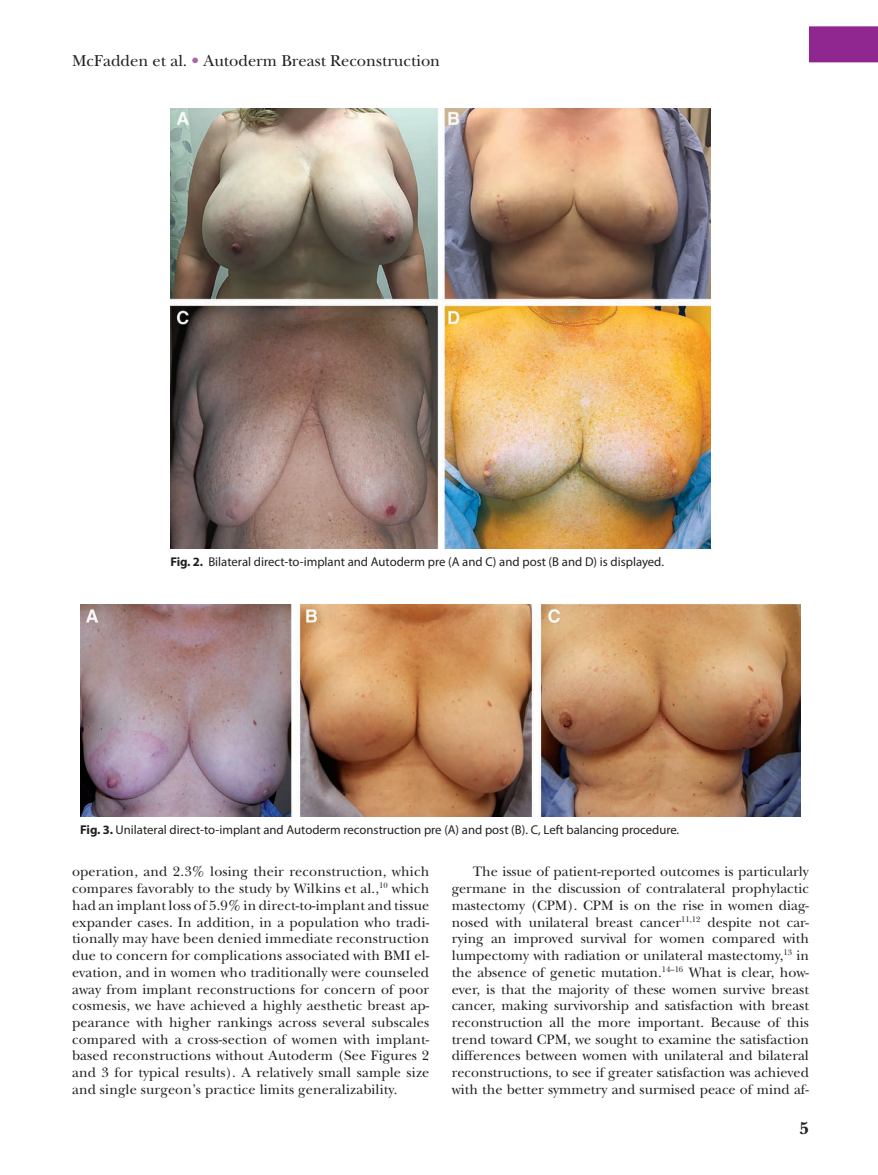
<style>
.page{position:relative;width:878px;height:1175px;background:#fff}
.page>*{position:absolute;margin:0;border:0;box-sizing:border-box;transform-origin:0 0}
.t1{font:700 18px "New Baskerville";color:#231f20}
.t2{font:16.5px "New Baskerville";color:#231f20}
.t3{font:14.25px/16.6px "New Baskerville";letter-spacing:.01em;color:#231f20;text-align:justify}
.t4{font:12.75px "Myriad Pro";color:#231f20}
.s1{color:#a966aa}
.s2{font-weight:700}
</style>
<div class="page">
<div style="left:808px;top:26px;width:70px;height:36px;background:#90268f"></div>
<img style="left:170px;top:108px;width:540px;height:440px">
<img style="left:80px;top:604px;width:720px;height:212px">
<p class="t2" style="left:72px;top:51px;width:369px">McFadden et al. <span class="s1">•</span> Autoderm Breast Reconstruction</p>
<p class="t4" style="left:170px;top:554px;width:495px"><span class="s2">Fig. 2.</span> Bilateral direct-to-implant and Autoderm pre (A and C) and post (B and D) is displayed.</p>
<p class="t4" style="left:80px;top:821px;width:600px"><span class="s2">Fig. 3.</span> Unilateral direct-to-implant and Autoderm reconstruction pre (A) and post (B). C, Left balancing procedure.</p>
<p class="t3" style="left:72px;top:863px;width:359px">operation, and 2.3% losing their reconstruction, which compares favorably to the study by Wilkins et al.,<sup>10</sup> which had an implant loss of 5.9% in direct-to-implant and tissue expander cases. In addition, in a population who tradi&shy;tionally may have been denied immediate reconstruction due to concern for complications associated with BMI el&shy;evation, and in women who traditionally were counseled away from implant reconstructions for concern of poor cosmesis, we have achieved a highly aesthetic breast ap&shy;pearance with higher rankings across several subscales compared with a cross-section of women with implant&shy;based reconstructions without Autoderm (See Figures 2 and 3 for typical results). A relatively small sample size and single surgeon’s practice limits generalizability.</p>
<p class="t3" style="left:451px;top:863px;width:359px;text-indent:21px">The issue of patient-reported outcomes is particularly germane in the discussion of contralateral prophylactic mastectomy (CPM). CPM is on the rise in women diag&shy;nosed with unilateral breast cancer<sup>11,12</sup> despite not car&shy;rying an improved survival for women compared with lumpectomy with radiation or unilateral mastectomy,<sup>13</sup> in the absence of genetic mutation.<sup>14–16</sup> What is clear, how&shy;ever, is that the majority of these women survive breast cancer, making survivorship and satisfaction with breast reconstruction all the more important. Because of this trend toward CPM, we sought to examine the satisfaction differences between women with unilateral and bilateral reconstructions, to see if greater satisfaction was achieved with the better symmetry and surmised peace of mind af-</p>
<p class="t1" style="left:799px;top:1118px;width:11px">5</p>
</div>
